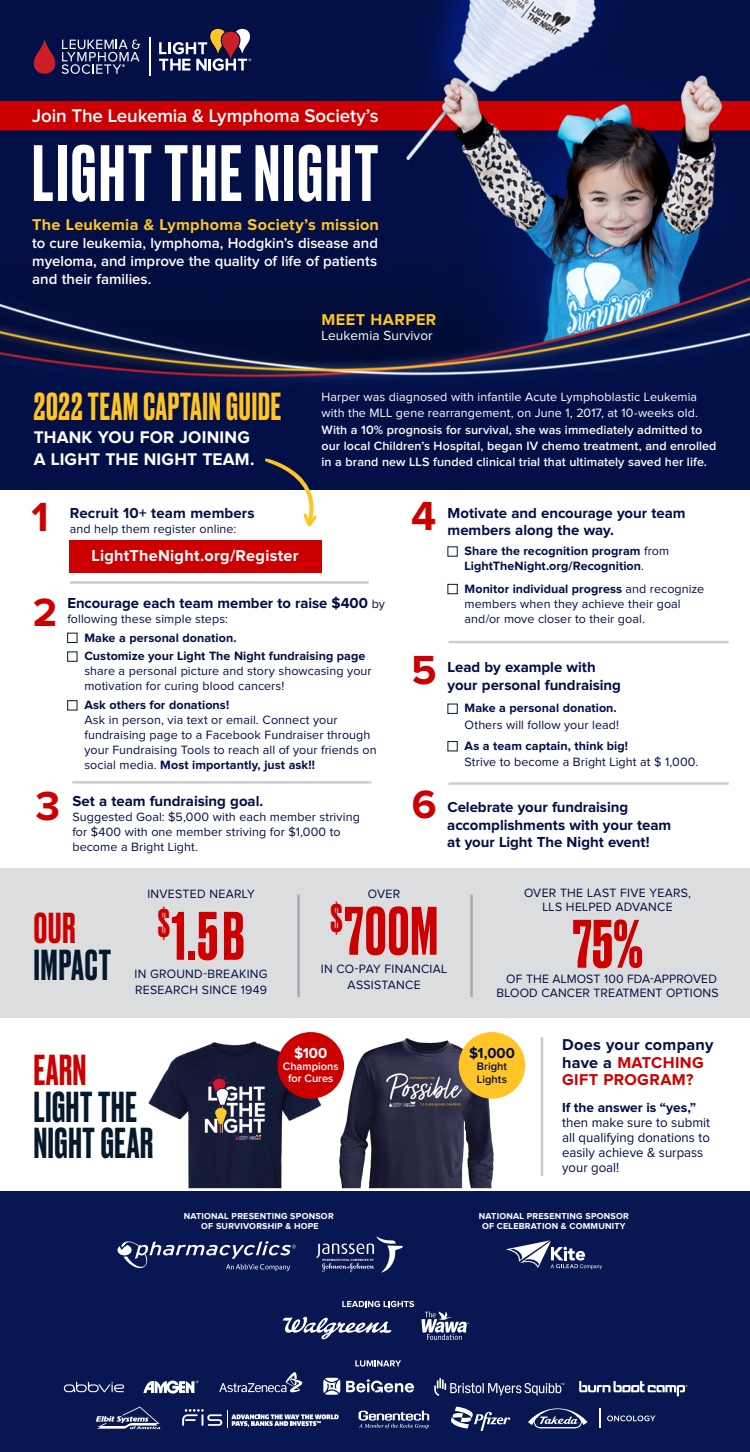
<style>
.page{position:relative;width:750px;height:1452px;background:#fff}
.page>*{position:absolute;margin:0;border:0;box-sizing:border-box;transform-origin:0 0}
.t1{font:500 75px "Druk";letter-spacing:.04em;color:#fff}
.t2{font:500 64.38px "Druk";letter-spacing:.02em;color:#c00}
.t3{font:700 42.12px "Proxima Nova";color:#c00}
.t4{font:700 40.88px "Proxima Nova";color:#c00}
.t5{font:500 40.62px/36.2px "Druk";letter-spacing:.02em;color:#05182c;scale:.95 1}
.t6{font:500 36.75px "Druk";letter-spacing:.025em;color:#ffc425;scale:.95 1}
.t7{font:600 18.88px "Proxima Nova";letter-spacing:-.01em;color:#fff}
.t8{font:700 17.5px "Proxima Nova";letter-spacing:.01em;color:#fff}
.t9{font:700 16.38px "Proxima Nova";letter-spacing:.015em;color:#fff}
.t10{font:700 16.25px "Proxima Nova";letter-spacing:.015em;color:#ffc425}
.t11{font:700 16.25px/17.5px "Proxima Nova";letter-spacing:.02em;color:#030e46}
.t12{font:700 15px/17.5px "Proxima Nova";letter-spacing:-.005em;color:#030e46}
.t13{font:600 15px/18px "Proxima Nova";letter-spacing:-.005em;color:#fff;text-align:justify}
.t14{font:700 15px "Proxima Nova";color:#fff}
.t15{font:13.75px "Proxima Nova";letter-spacing:.005em;color:#fff}
.t16{font:13.62px/15px "Proxima Nova";color:#030e46}
.t17{font:12.5px/15px "Proxima Nova";letter-spacing:.01em;color:#030e46}
.t18{font:600 12.5px/16.2px "Proxima Nova";letter-spacing:.005em;color:#fff}
.t19{font:700 12.5px/15px "Proxima Nova";letter-spacing:.005em;color:#030e46}
.t20{font:600 11.25px/12.1px "Proxima Nova";color:#fff;text-align:center}
.t21{font:600 11.25px/12.5px "Proxima Nova";color:#030e46}
.t22{font:700 8.88px/10.6px "Proxima Nova";letter-spacing:.025em;color:#fff;text-align:center}
.s1{font-weight:400}
.s2{font-weight:400;font-size:12.5px}
.s3{font-weight:700}
.s4{color:#c00}
</style>
<div class="page">
<img style="left:331px;top:1032px;width:171px;height:156px">
<div style="left:459px;top:1032px;width:66px;height:66px;background:#ffc425;border-radius:50%"></div>
<div style="left:0;top:0;width:750px;height:489px;background:#030f46"></div>
<img style="left:0;top:0;width:750px;height:381px">
<hr style="left:149px;top:37px;width:1px;height:39px;background:#fff">
<svg style="left:34px;top:39px;width:106px;height:35px"></svg>
<svg style="left:159px;top:29px;width:92px;height:42px"></svg>
<svg style="left:264px;top:458px;width:54px;height:69px"></svg>
<div style="left:67px;top:633px;width:10px;height:9px;border:1px solid #05182c"></div>
<div style="left:67px;top:651px;width:10px;height:10px;border:1px solid #05182c"></div>
<div style="left:67px;top:700px;width:10px;height:10px;border:1px solid #05182c"></div>
<div style="left:448px;top:584px;width:10px;height:10px;border:1px solid #05182c"></div>
<div style="left:448px;top:703px;width:10px;height:10px;border:1px solid #05182c"></div>
<div style="left:448px;top:741px;width:10px;height:10px;border:1px solid #05182c"></div>
<div style="left:69px;top:539px;width:253px;height:33px;background:#c00"></div>
<hr style="left:72px;top:781px;width:299px;height:2px;background:#cccdcf">
<hr style="left:449px;top:640px;width:280px;height:3px;background:#cccdcf">
<hr style="left:449px;top:782px;width:280px;height:2px;background:#cccdcf">
<hr style="left:70px;top:581px;width:299px;height:2px;background:#cccdcf">
<img style="left:148px;top:1032px;width:178px;height:156px">
<div style="left:277px;top:1032px;width:67px;height:66px;background:#c00;border-radius:50%"></div>
<hr style="left:541px;top:1037px;width:2px;height:138px;background:#cccdcf">
<div style="left:0;top:867px;width:750px;height:150px;background:#dcdddf"></div>
<hr style="left:297px;top:894px;width:3px;height:103px;background:#9e9fa3">
<hr style="left:470px;top:894px;width:3px;height:103px;background:#9e9fa3">
<div style="left:0;top:1191px;width:750px;height:260px;background:#081752"></div>
<svg style="left:342px;top:1300px;width:72px;height:6px"></svg>
<svg style="left:421px;top:1311px;width:48px;height:28px"></svg>
<svg style="left:283px;top:1316px;width:108px;height:23px"></svg>
<svg style="left:355px;top:1360px;width:46px;height:6px"></svg>
<svg style="left:607px;top:1415px;width:48px;height:6px"></svg>
<svg style="left:528px;top:1408px;width:60px;height:20px"></svg>
<hr style="left:599px;top:1408px;width:2px;height:20px;background:#fff">
<svg style="left:451px;top:1406px;width:59px;height:24px"></svg>
<svg style="left:359px;top:1410px;width:70px;height:18px"></svg>
<svg style="left:182px;top:1409px;width:157px;height:18px"></svg>
<svg style="left:96px;top:1406px;width:64px;height:22px"></svg>
<svg style="left:219px;top:1372px;width:84px;height:20px"></svg>
<svg style="left:64px;top:1381px;width:60px;height:11px"></svg>
<svg style="left:323px;top:1377px;width:17px;height:17px"></svg>
<svg style="left:346px;top:1379px;width:68px;height:13px"></svg>
<svg style="left:143px;top:1380px;width:55px;height:13px"></svg>
<svg style="left:434px;top:1377px;width:130px;height:18px"></svg>
<svg style="left:579px;top:1381px;width:108px;height:15px"></svg>
<svg style="left:506px;top:1240px;width:96px;height:29px"></svg>
<svg style="left:316px;top:1236px;width:87px;height:36px"></svg>
<svg style="left:117px;top:1241px;width:179px;height:30px"></svg>
<p class="t7" style="left:32px;top:107px;width:348px">Join The Leukemia &amp; Lymphoma Society’s</p>
<p class="t1" style="left:32px;top:122px;width:347px">LIGHT THE NIGHT</p>
<p class="t10" style="left:32px;top:217px;width:348px">The Leukemia &amp; Lymphoma Society’s mission</p>
<p class="t13" style="left:32px;top:234px;width:347px">to cure leukemia, lymphoma, Hodgkin’s disease and myeloma, and improve the quality of life of patients and their families.</p>
<p class="t6" style="left:34px;top:382px;width:262px">2022 TEAM CAPTAIN GUIDE</p>
<p class="t8" style="left:34px;top:429px;width:218px">THANK YOU FOR JOINING</p>
<p class="t8" style="left:34px;top:451px;width:222px">A LIGHT THE NIGHT TEAM.</p>
<p class="t10" style="left:322px;top:312px;width:116px">MEET HARPER</p>
<p class="t15" style="left:322px;top:329px;width:113px">Leukemia Survivor</p>
<p class="t18" style="left:322px;top:389px;width:396px"><span class="s1">Harper was diagnosed with infantile Acute Lymphoblastic Leukemia with the MLL gene rearrangement, on June 1, 2017, at 10-weeks old.<br></span>With a 10% prognosis for survival, she was immediately admitted to our local Children’s Hospital, began IV chemo treatment, and enrolled in a brand new LLS funded clinical trial that ultimately saved her life.</p>
<p class="t3" style="left:31px;top:497px;width:19px">1</p>
<p class="t12" style="left:70px;top:504px;width:186px">Recruit 10+ team members</p>
<p class="t17" style="left:70px;top:521px;width:168px">and help them register online:</p>
<p class="t9" style="left:92px;top:548px;width:209px">LightTheNight.org/Register</p>
<p class="t4" style="left:33px;top:593px;width:26px">2</p>
<p class="t12" style="left:67px;top:594px;width:319px">Encourage each team member to raise $400 <span class="s2">by</span></p>
<p class="t17" style="left:67px;top:611px;width:162px">following these simple steps:</p>
<p class="t19" style="left:84px;top:630px;width:154px">Make a personal donation.</p>
<p class="t17" style="left:84px;top:649px;width:289px"><span class="s3">Customize your Light The Night fundraising page </span>share a personal picture and story showcasing your motivation for curing blood cancers!</p>
<p class="t17" style="left:84px;top:698px;width:294px"><span class="s3">Ask others for donations!<br></span>Ask in person, via text or email. Connect your fundraising page to a Facebook Fundraiser through your Fundraising Tools to reach all of your friends on social media. <span class="s3">Most importantly, just ask!!</span></p>
<p class="t3" style="left:411px;top:496px;width:27px">4</p>
<p class="t12" style="left:448px;top:504px;width:240px">Motivate and encourage your team members along the way.</p>
<p class="t19" style="left:465px;top:544px;width:206px">Share the recognition program <span class="s1">from<br></span>LightTheNight.org/Recognition<span class="s1">.</span></p>
<p class="t17" style="left:465px;top:581px;width:241px"><span class="s3">Monitor individual progress</span> and recognize members when they achieve their goal and/or move closer to their goal.</p>
<p class="t3" style="left:411px;top:651px;width:27px">5</p>
<p class="t12" style="left:448px;top:659px;width:175px">Lead by example with your personal fundraising</p>
<p class="t17" style="left:465px;top:700px;width:156px;line-height:16.2px"><span class="s3">Make a personal donation.<br></span>Others will follow your lead!</p>
<p class="t17" style="left:465px;top:738px;width:235px;line-height:16.2px"><span class="s3">As a team captain, think big!<br></span>Strive to become a Bright Light at $ 1,000.</p>
<p class="t3" style="left:35px;top:786px;width:26px">3</p>
<p class="t12" style="left:72px;top:792px;width:192px">Set a team fundraising goal.</p>
<p class="t17" style="left:72px;top:809px;width:289px">Suggested Goal: $5,000 with each member striving for $400 with one member striving for $1,000 to become a Bright Light.</p>
<p class="t4" style="left:412px;top:786px;width:26px">6</p>
<p class="t12" style="left:447px;top:799px;width:226px">Celebrate your fundraising accomplishments with your team at your Light The Night event!</p>
<p class="t5" style="left:34px;top:908px;width:83px"><span class="s4">OUR<br></span>IMPACT</p>
<p class="t17" style="left:147px;top:886px;width:109px">INVESTED NEARLY</p>
<p class="t2" style="left:158px;top:891px;width:88px"><sup>$</sup>1.5 B</p>
<p class="t17" style="left:134px;top:966px;width:135px;line-height:16.2px">IN GROUND-BREAKING<br>RESEARCH SINCE 1949</p>
<p class="t17" style="left:368px;top:886px;width:34px">OVER</p>
<p class="t2" style="left:330px;top:886px;width:109px"><sup>$</sup>700M</p>
<p class="t17" style="left:321px;top:961px;width:128px;line-height:16.2px;text-align:center">IN CO-PAY FINANCIAL<br>ASSISTANCE</p>
<p class="t5" style="left:34px;top:1050px;width:127px"><span class="s4">EARN<br></span>LIGHT THE<br>NIGHT GEAR</p>
<p class="t14" style="left:294px;top:1045px;width:35px">$100</p>
<p class="t20" style="left:283px;top:1060px;width:57px">Champions for Cures</p>
<p class="t22" style="left:184px;top:1210px;width:152px">NATIONAL PRESENTING SPONSOR<br>OF SURVIVORSHIP &amp; HOPE</p>
<p class="t17" style="left:524px;top:886px;width:169px;line-height:13.8px;text-align:center">OVER THE LAST FIVE YEARS,<br>LLS HELPED ADVANCE</p>
<p class="t2" style="left:572px;top:899px;width:72px">75%</p>
<p class="t17" style="left:497px;top:972px;width:224px;line-height:13.8px;text-align:right">OF THE ALMOST 100 FDA-APPROVED<br>BLOOD CANCER TREATMENT OPTIONS</p>
<p class="t12" style="left:469px;top:1044px;width:47px">$1,000</p>
<p class="t21" style="left:477px;top:1060px;width:32px">Bright<br>Lights</p>
<p class="t11" style="left:562px;top:1036px;width:153px">Does your company have a <span class="s4">MATCHING<br>GIFT PROGRAM?</span></p>
<p class="t16" style="left:562px;top:1100px;width:150px"><span class="s3">If the answer is “yes,” </span>then make sure to submit all qualifying donations to easily achieve &amp; surpass your goal!</p>
<p class="t22" style="left:479px;top:1210px;width:152px">NATIONAL PRESENTING SPONSOR<br>OF CELEBRATION &amp; COMMUNITY</p>
</div>
